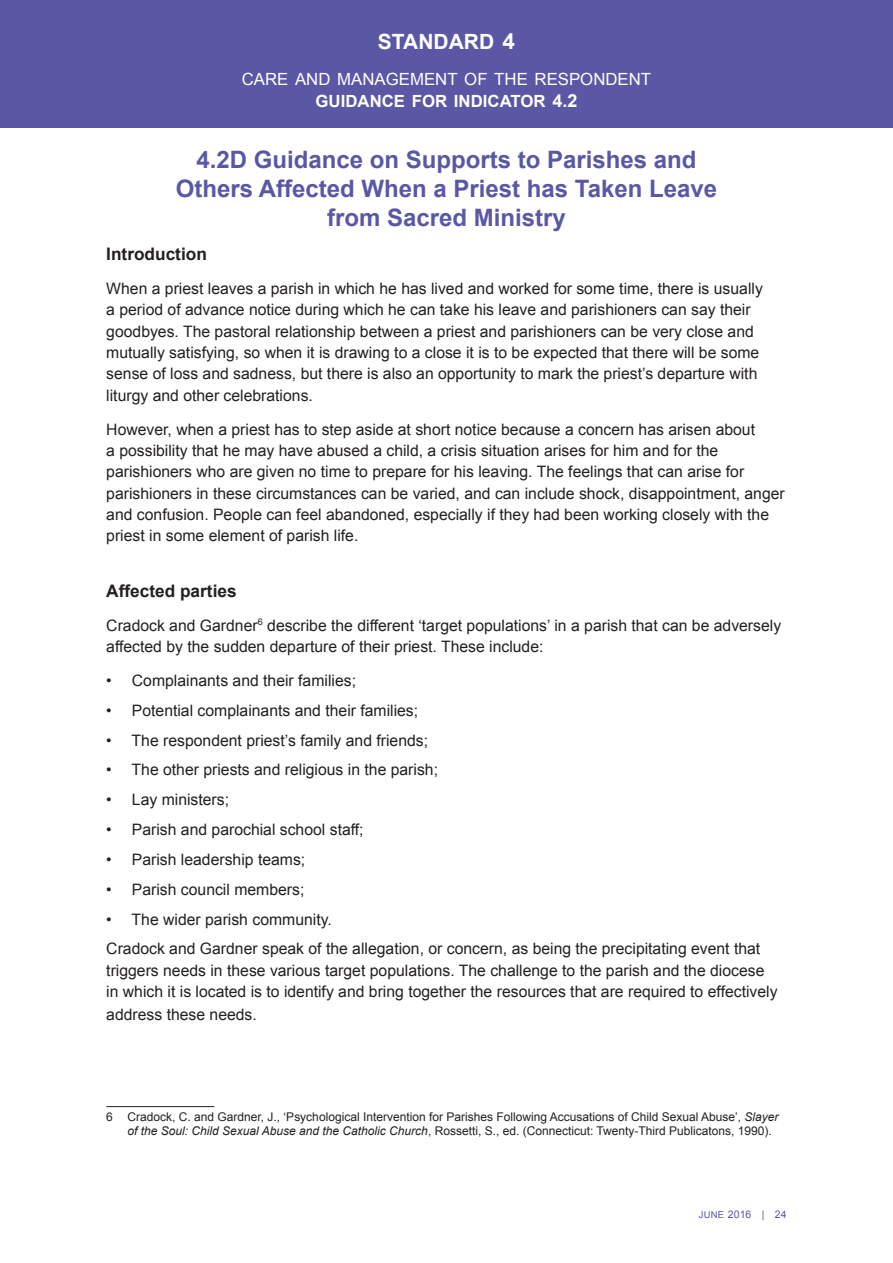
<style>
.page{position:relative;width:893px;height:1263px;background:#fff}
.page>*{position:absolute;margin:0;border:0;box-sizing:border-box;transform-origin:0 0}
.Main_Standard_4_head{font:700 24px/28.8px "Arial";color:#5a57a5;text-align:center}
.Master_page_standard{font:700 21px "Arial";color:#fff}
.Black_sub_heading{font:700 17.25px "Arial";color:#231f20}
.Master_page_title{font:16.8px/22.5px "Arial";color:#fff;text-align:center}
.Body_text{font:15.75px/21.3px "Arial";color:#231f20}
.footnotes{font:12px/14.4px "Arial";color:#231f20}
.t1{font:10.5px "Arial";color:#5a57a5}
.s1{font-size:22.5px}
.s2{font-weight:700}
.s3{font-weight:700;font-size:18px}
.s4{font-style:italic}
.s5{font-size:9.45px}
</style>
<div class="page">
<div style="left:0;top:0;width:893px;height:128px;background:#5a57a5"></div>
<hr style="left:106px;top:1106px;width:108px;height:1px;background:#231f20">
<p class="Master_page_standard" style="left:378px;top:28px;width:139px">STANDARD <span class="s1">4</span></p>
<p class="Master_page_title" style="left:242px;top:68px;width:411px">CARE AND MANAGEMENT OF THE RESPONDENT<br><span class="s2">GUIDANCE FOR INDICATOR</span> <span class="s3">4.2</span></p>
<p class="Main_Standard_4_head" style="left:176px;top:146px;width:543px">4.2D Guidance on Supports to Parishes and<br>Others Affected When a Priest has Taken Leave from Sacred Ministry</p>
<p class="Black_sub_heading" style="left:106px;top:243px;width:102px">Introduction</p>
<p class="Body_text" style="left:106px;top:278px;width:658px">When a priest leaves a parish in which he has lived and worked for some time, there is usually a period of advance notice during which he can take his leave and parishioners can say their goodbyes. The pastoral relationship between a priest and parishioners can be very close and mutually satisfying, so when it is drawing to a close it is to be expected that there will be some sense of loss and sadness, but there is also an opportunity to mark the priest’s departure with liturgy and other celebrations.</p>
<p class="Body_text" style="left:106px;top:419px;width:680px">However, when a priest has to step aside at short notice because a concern has arisen about<br>a possibility that he may have abused a child, a crisis situation arises for him and for the parishioners who are given no time to prepare for his leaving. The feelings that can arise for parishioners in these circumstances can be varied, and can include shock, disappointment, anger and confusion. People can feel abandoned, especially if they had been working closely with the priest in some element of parish life.</p>
<p class="Black_sub_heading" style="left:106px;top:579px;width:132px">Affected parties</p>
<p class="Body_text" style="left:106px;top:615px;width:676px">Cradock and Gardner<sup>6</sup> describe the different ‘target populations’ in a parish that can be adversely affected by the sudden departure of their priest. These include:</p>
<p class="Body_text" style="left:106px;top:670px;width:251px">• Complainants and their families;</p>
<p class="Body_text" style="left:106px;top:700px;width:313px">• Potential complainants and their families;</p>
<p class="Body_text" style="left:106px;top:730px;width:323px">• The respondent priest’s family and friends;</p>
<p class="Body_text" style="left:106px;top:759px;width:333px">• The other priests and religious in the parish;</p>
<p class="Body_text" style="left:106px;top:789px;width:124px">• Lay ministers;</p>
<p class="Body_text" style="left:106px;top:819px;width:259px">• Parish and parochial school staff;</p>
<p class="Body_text" style="left:106px;top:849px;width:200px">• Parish leadership teams;</p>
<p class="Body_text" style="left:106px;top:879px;width:200px">• Parish council members;</p>
<p class="Body_text" style="left:106px;top:908px;width:227px">• The wider parish community.</p>
<p class="Body_text" style="left:106px;top:938px;width:673px">Cradock and Gardner speak of the allegation, or concern, as being the precipitating event that triggers needs in these various target populations. The challenge to the parish and the diocese in which it is located is to identify and bring together the resources that are required to effectively</p>
<p class="Body_text" style="left:106px;top:1004px;width:152px">address these needs.</p>
<p class="footnotes" style="left:128px;top:1110px;width:652px;text-indent:-21px">6 Cradock, C. and Gardner, J., ‘Psychological Intervention for Parishes Following Accusations of Child Sexual Abuse’, <span class="s4">Slayer of the Soul: Child Sexual Abuse and the Catholic Church</span>, Rossetti, S., ed. (Connecticut: Twenty-Third Publicatons, 1990).</p>
<p class="t1" style="left:699px;top:1207px;width:89px"><span class="s5">JUNE</span> 2016 | 24</p>
</div>
